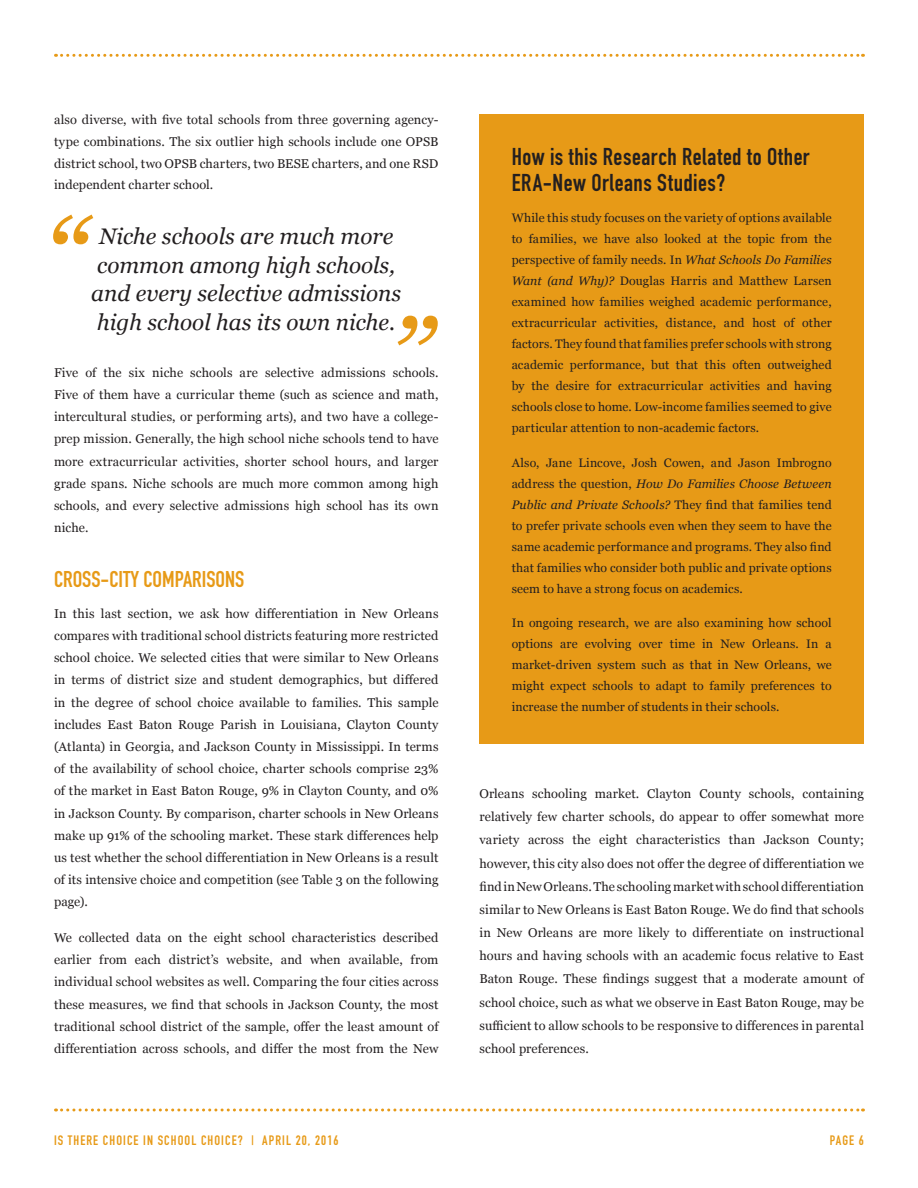
<style>
.page{position:relative;width:918px;height:1188px;background:#fff}
.page>*{position:absolute;margin:0;border:0;box-sizing:border-box;transform-origin:0 0}
.t1{font:italic 112.5px "Georgia";color:#e79a17}
.Box_Heading{font:24px/25.5px "DIN Engschrift";letter-spacing:.02em;color:#231f20}
.Pull_Quotes{font:italic 22.5px/28.5px "Georgia";color:#231f20}
.Body_Heading{font:22.5px "DIN Engschrift";color:#e79a17}
.t2{font:13.5px "DIN Engschrift";letter-spacing:.08em;color:#e79a17}
.Body{font:12.75px/22.2px "Georgia";letter-spacing:.01em;color:#231f20;text-align:justify}
.Box_Body{font:12.3px/21px "Georgia";letter-spacing:.005em;color:#231f20;text-align:justify}
.s1{font-style:italic}
</style>
<div class="page">
<svg style="left:56px;top:54px;width:807px;height:3px"></svg>
<svg style="left:56px;top:1108px;width:807px;height:4px"></svg>
<div style="left:479px;top:114px;width:385px;height:630px;background:#e79a17"></div>
<p class="Body" style="left:54px;top:108px;width:386px;line-height:21.8px">also diverse, with five total schools from three governing agency&shy;type combinations. The six outlier high schools include one OPSB district school, two OPSB charters, two BESE charters, and one RSD independent charter school.</p>
<p class="t1" style="left:43px;top:178px;width:45px">“</p>
<p class="Pull_Quotes" style="left:99px;top:222px;width:296px">Niche schools are much more</p>
<p class="Pull_Quotes" style="left:97px;top:250px;width:300px">common among high schools,</p>
<p class="Pull_Quotes" style="left:91px;top:279px;width:311px">and every selective admissions high school has its own niche.</p>
<p class="Body" style="left:54px;top:361px;width:386px">Five of the six niche schools are selective admissions schools.<br>Five of them have a curricular theme (such as science and math, intercultural studies, or performing arts), and two have a college&shy;prep mission. Generally, the high school niche schools tend to have more extracurricular activities, shorter school hours, and larger grade spans. Niche schools are much more common among high schools, and every selective admissions high school has its own niche.</p>
<p class="Body_Heading" style="left:54px;top:566px;width:192px">CROSS-CITY COMPARISONS</p>
<p class="Body" style="left:54px;top:602px;width:386px">In this last section, we ask how differentiation in New Orleans compares with traditional school districts featuring more restricted school choice. We selected cities that were similar to New Orleans in terms of district size and student demographics, but differed in the degree of school choice available to families. This sample includes East Baton Rouge Parish in Louisiana, Clayton County (Atlanta) in Georgia, and Jackson County in Mississippi. In terms of the availability of school choice, charter schools comprise 23% of the market in East Baton Rouge, 9% in Clayton County, and 0% in Jackson County. By comparison, charter schools in New Orleans make up 91% of the schooling market. These stark differences help us test whether the school differentiation in New Orleans is a result of its intensive choice and competition (see Table 3 on the following page).</p>
<p class="Body" style="left:54px;top:926px;width:386px">We collected data on the eight school characteristics described earlier from each district’s website, and when available, from individual school websites as well. Comparing the four cities across these measures, we find that schools in Jackson County, the most traditional school district of the sample, offer the least amount of differentiation across schools, and differ the most from the New</p>
<p class="t1" style="left:448px;top:382px;width:45px;rotate:-180deg">“</p>
<p class="Box_Heading" style="left:512px;top:144px;width:299px">How is this Research Related to Other<br>ERA-New Orleans Studies?</p>
<p class="Box_Body" style="left:512px;top:207px;width:322px">While this study focuses on the variety of options available to families, we have also looked at the topic from the perspective of family needs. In <span class="s1">What Schools Do Families Want (and Why)?</span> Douglas Harris and Matthew Larsen examined how families weighed academic performance, extracurricular activities, distance, and host of other factors. They found that families prefer schools with strong academic performance, but that this often outweighed by the desire for extracurricular activities and having schools close to home. Low-income families seemed to give particular attention to non-academic factors.</p>
<p class="Box_Body" style="left:512px;top:451px;width:322px">Also, Jane Lincove, Josh Cowen, and Jason Imbrogno address the question, <span class="s1">How Do Families Choose Between Public and Private Schools?</span> They find that families tend to prefer private schools even when they seem to have the same academic performance and programs. They also find that families who consider both public and private options seem to have a strong focus on academics.</p>
<p class="Box_Body" style="left:512px;top:612px;width:322px">In ongoing research, we are also examining how school options are evolving over time in New Orleans. In a market-driven system such as that in New Orleans, we might expect schools to adapt to family preferences to increase the number of students in their schools.</p>
<p class="Body" style="left:479px;top:781px;width:386px;line-height:23.2px">Orleans schooling market. Clayton County schools, containing relatively few charter schools, do appear to offer somewhat more variety across the eight characteristics than Jackson County; however, this city also does not offer the degree of differentiation we find in New Orleans. The schooling market with school differentiation similar to New Orleans is East Baton Rouge. We do find that schools in New Orleans are more likely to differentiate on instructional hours and having schools with an academic focus relative to East Baton Rouge. These findings suggest that a moderate amount of school choice, such as what we observe in East Baton Rouge, may be sufficient to allow schools to be responsive to differences in parental school preferences.</p>
<p class="t2" style="left:54px;top:1132px;width:286px">IS THERE CHOICE IN SCHOOL CHOICE? | APRIL 20, 2016</p>
<p class="t2" style="left:830px;top:1132px;width:36px">PAGE 6</p>
</div>
